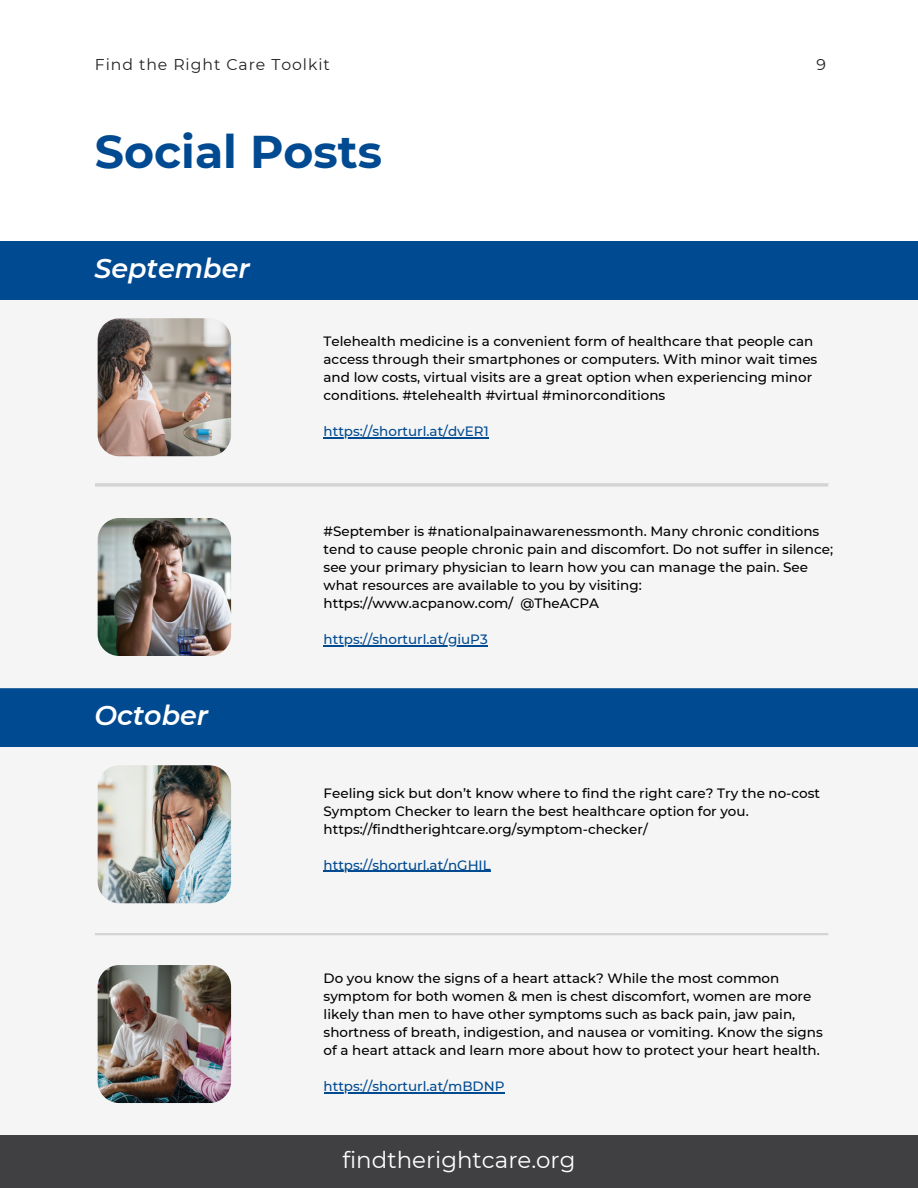
<style>
.page{position:relative;width:918px;height:1188px;background:#fff}
.page>*{position:absolute;margin:0;border:0;box-sizing:border-box;transform-origin:0 0}
.t1{font:700 45.75px "Montserrat";color:#004a91}
.t2{font:italic 600 27px "Montserrat";color:#fff}
.t3{font:22.95px "Montserrat";color:#fff}
.t4{font:15.6px "Montserrat";letter-spacing:.06em;color:#222}
.t5{font:500 13.5px/18px "Montserrat";color:#000}
.t6{font:500 13.5px "Montserrat";color:#004a91}
</style>
<div class="page">
<div style="left:0;top:1135px;width:918px;height:53px;background:#404042"></div>
<div style="left:0;top:241px;width:918px;height:59px;background:#004a91"></div>
<div style="left:0;top:688px;width:918px;height:59px;background:#004a91"></div>
<div style="left:0;top:300px;width:918px;height:388px;background:#f5f5f5"></div>
<div style="left:0;top:747px;width:918px;height:388px;background:#f5f5f5"></div>
<img style="left:97px;top:318px;width:135px;height:139px">
<img style="left:97px;top:765px;width:135px;height:139px">
<img style="left:97px;top:518px;width:135px;height:138px">
<img style="left:97px;top:965px;width:135px;height:138px">
<hr style="left:95px;top:933px;width:733px;height:2px;background:#d4d4d4">
<hr style="left:95px;top:483px;width:733px;height:4px;background:#d4d4d4">
<hr style="left:324px;top:437px;width:165px;height:1px;background:#004a91">
<hr style="left:324px;top:871px;width:167px;height:1px;background:#004a91">
<hr style="left:324px;top:646px;width:164px;height:1px;background:#004a91">
<hr style="left:324px;top:1093px;width:180px;height:1px;background:#004a91">
<p class="t4" style="left:95px;top:55px;width:236px">Find the Right Care Toolkit</p>
<p class="t4" style="left:817px;top:55px;width:11px">9</p>
<h1 class="t1" style="left:95px;top:124px;width:289px">Social Posts</h1>
<h2 class="t2" style="left:94px;top:252px;width:157px">September</h2>
<h2 class="t2" style="left:94px;top:699px;width:115px">October</h2>
<p class="t5" style="left:324px;top:332px;width:495px">Telehealth medicine is a convenient form of healthcare that people can access through their smartphones or computers. With minor wait times and low costs, virtual visits are a great option when experiencing minor conditions. #telehealth #virtual #minorconditions</p>
<p class="t6" style="left:324px;top:423px;width:167px">https://shorturl.at/dvER1</p>
<p class="t5" style="left:324px;top:523px;width:511px">#September is #nationalpainawarenessmonth. Many chronic conditions tend to cause people chronic pain and discomfort. Do not suffer in silence; see your primary physician to learn how you can manage the pain. See what resources are available to you by visiting: https://www.acpanow.com/ @TheACPA</p>
<p class="t6" style="left:324px;top:631px;width:166px">https://shorturl.at/giuP3</p>
<p class="t5" style="left:324px;top:784px;width:498px">Feeling sick but don’t know where to find the right care? Try the no-cost<br>Symptom Checker to learn the best healthcare option for you. https://findtherightcare.org/symptom-checker/</p>
<p class="t6" style="left:324px;top:857px;width:169px">https://shorturl.at/nGHIL</p>
<p class="t5" style="left:324px;top:970px;width:501px">Do you know the signs of a heart attack? While the most common symptom for both women &amp; men is chest discomfort, women are more likely than men to have other symptoms such as back pain, jaw pain, shortness of breath, indigestion, and nausea or vomiting. Know the signs of a heart attack and learn more about how to protect your heart health.</p>
<p class="t6" style="left:324px;top:1078px;width:182px">https://shorturl.at/mBDNP</p>
<h3 class="t3" style="left:342px;top:1146px;width:235px">findtherightcare.org</h3>
</div>
